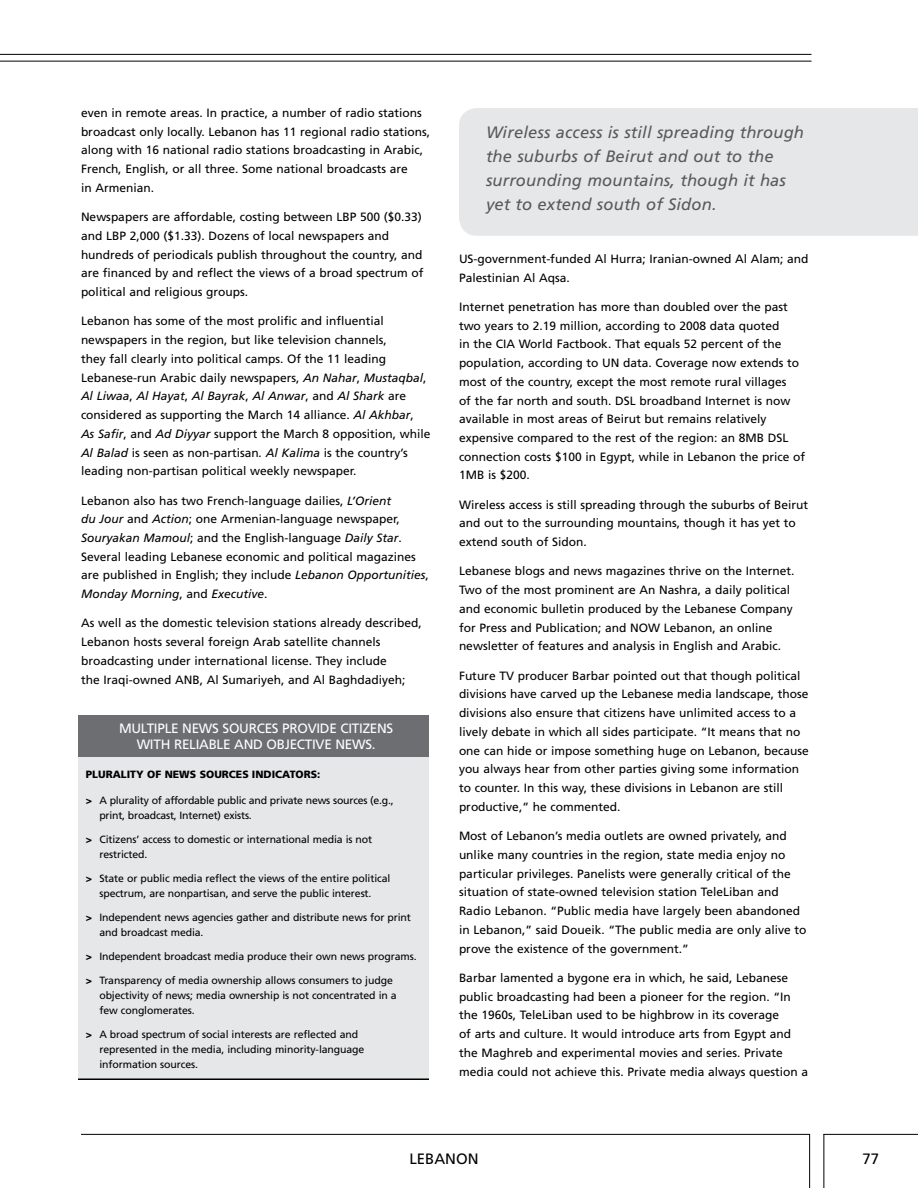
<style>
.page{position:relative;width:918px;height:1188px;background:#fff}
.page>*{position:absolute;margin:0;border:0;box-sizing:border-box;transform-origin:0 0}
.t1{font:italic 16.5px/24px "Frutiger LT Std";letter-spacing:.01em;color:#58595b}
.t2{font:15px "Frutiger LT Std";color:#000}
.t3{font:13.5px "Frutiger LT Std";letter-spacing:-.02em;color:#fff}
.t4{font:12px/18.8px "Frutiger LT Std";color:#000}
.t5{font:10.5px/15px "Frutiger LT Std";letter-spacing:-.01em;color:#000}
.t6{font:900 10.5px "Frutiger LT Std";color:#000}
.s1{font-style:italic}
.s2{font-weight:900}
</style>
<div class="page">
<hr style="left:81px;top:1134px;width:729px;height:1px;background:#000">
<hr style="left:809px;top:1134px;width:1px;height:54px;background:#000">
<hr style="left:823px;top:1134px;width:1px;height:54px;background:#000">
<hr style="left:823px;top:1134px;width:95px;height:1px;background:#000">
<hr style="left:0;top:61px;width:812px;height:1px;background:#000">
<hr style="left:0;top:54px;width:812px;height:1px;background:#000">
<div style="left:78px;top:749px;width:351px;height:330px;background:#e6e7e8"></div>
<div style="left:78px;top:715px;width:351px;height:42px;background:#6d6e71"></div>
<hr style="left:78px;top:1078px;width:351px;height:2px;background:#000">
<div style="left:459px;top:108px;width:459px;height:128px;background:#e6e7e8"></div>
<p class="t4" style="left:81px;top:103px;width:351px">even in remote areas. In practice, a number of radio stations broadcast only locally. Lebanon has 11 regional radio stations, along with 16 national radio stations broadcasting in Arabic, French, English, or all three. Some national broadcasts are<br>in Armenian.</p>
<p class="t4" style="left:81px;top:208px;width:344px">Newspapers are affordable, costing between LBP 500 ($0.33) and LBP 2,000 ($1.33). Dozens of local newspapers and hundreds of periodicals publish throughout the country, and are financed by and reflect the views of a broad spectrum of political and religious groups.</p>
<p class="t4" style="left:81px;top:312px;width:351px">Lebanon has some of the most prolific and influential newspapers in the region, but like television channels,<br>they fall clearly into political camps. Of the 11 leading Lebanese-run Arabic daily newspapers, <span class="s1">An Nahar</span>, <span class="s1">Mustaqbal</span>, <span class="s1">Al Liwaa</span>, <span class="s1">Al Hayat</span>, <span class="s1">Al Bayrak</span>, <span class="s1">Al Anwar</span>, and <span class="s1">Al Shark</span> are considered as supporting the March 14 alliance. <span class="s1">Al Akhbar</span>,<br><span class="s1">As Safir</span>, and <span class="s1">Ad Diyyar</span> support the March 8 opposition, while <span class="s1">Al Balad</span> is seen as non-partisan<span class="s1">. Al Kalima</span> is the country’s leading non-partisan political weekly newspaper.</p>
<p class="t4" style="left:81px;top:491px;width:349px">Lebanon also has two French-language dailies, <span class="s1">L’Orient<br>du Jour</span> and <span class="s1">Action</span>; one Armenian-language newspaper, <span class="s1">Souryakan Mamoul</span>; and the English-language <span class="s1">Daily Star</span>.<br>Several leading Lebanese economic and political magazines are published in English; they include <span class="s1">Lebanon Opportunities</span>, <span class="s1">Monday Morning</span>, and <span class="s1">Executive</span>.</p>
<p class="t4" style="left:81px;top:614px;width:342px">As well as the domestic television stations already described, Lebanon hosts several foreign Arab satellite channels broadcasting under international license. They include<br>the Iraqi-owned ANB, Al Sumariyeh, and Al Baghdadiyeh;</p>
<p class="t3" style="left:119px;top:720px;width:20px">Multiple</p>
<p class="t3" style="left:182px;top:720px;width:10px">news</p>
<p class="t3" style="left:223px;top:720px;width:26px">sources</p>
<p class="t3" style="left:282px;top:720px;width:34px">provide</p>
<p class="t3" style="left:340px;top:720px;width:7px">citi</p>
<p class="t3" style="left:363px;top:720px;width:16px">zens</p>
<p class="t3" style="left:137px;top:737px;width:10px">with</p>
<p class="t3" style="left:174px;top:737px;width:8px">reliable</p>
<p class="t3" style="left:234px;top:737px;width:11px">and</p>
<p class="t3" style="left:267px;top:737px;width:18px">objective</p>
<p class="t3" style="left:335px;top:737px;width:10px">news</p>
<p class="t3" style="left:372px;top:737px;width:5px">.</p>
<p class="t6" style="left:86px;top:768px;width:236px">PLURALITY OF NEWS SOURCES INDICATORS:</p>
<p class="t5" style="left:99px;top:793px;width:296px;text-indent:-14px"><span class="s2">&gt;</span> A plurality of affordable public and private news sources (e.g., print, broadcast, Internet) exists.</p>
<p class="t5" style="left:99px;top:832px;width:274px;text-indent:-14px"><span class="s2">&gt;</span> Citizens’ access to domestic or international media is not restricted.</p>
<p class="t5" style="left:86px;top:871px;width:306px;text-align:center"><span class="s2">&gt;</span> State or public media reflect the views of the entire political spectrum, are nonpartisan, and serve the public interest.</p>
<p class="t5" style="left:99px;top:910px;width:313px;text-indent:-14px"><span class="s2">&gt;</span> Independent news agencies gather and distribute news for print and broadcast media.</p>
<p class="t5" style="left:86px;top:949px;width:332px"><span class="s2">&gt;</span> Independent broadcast media produce their own news programs.</p>
<p class="t5" style="left:99px;top:973px;width:299px;text-indent:-14px"><span class="s2">&gt;</span> Transparency of media ownership allows consumers to judge objectivity of news; media ownership is not concentrated in a few conglomerates.</p>
<p class="t5" style="left:99px;top:1027px;width:266px;text-indent:-14px"><span class="s2">&gt;</span> A broad spectrum of social interests are reflected and represented in the media, including minority-language information sources.</p>
<h1 class="t1" style="left:486px;top:121px;width:320px">Wireless access is still spreading through the suburbs of Beirut and out to the surrounding mountains, though it has yet to extend south of Sidon.</h1>
<p class="t4" style="left:459px;top:249px;width:351px">US-government-funded Al Hurra; Iranian-owned Al Alam; and<br>Palestinian Al Aqsa.</p>
<p class="t4" style="left:459px;top:297px;width:348px">Internet penetration has more than doubled over the past two years to 2.19 million, according to 2008 data quoted<br>in the CIA World Factbook. That equals 52 percent of the population, according to UN data. Coverage now extends to most of the country, except the most remote rural villages<br>of the far north and south. DSL broadband Internet is now available in most areas of Beirut but remains relatively expensive compared to the rest of the region: an 8MB DSL connection costs $100 in Egypt, while in Lebanon the price of 1MB is $200.</p>
<p class="t4" style="left:459px;top:495px;width:351px">Wireless access is still spreading through the suburbs of Beirut and out to the surrounding mountains, though it has yet to extend south of Sidon.</p>
<p class="t4" style="left:459px;top:562px;width:337px">Lebanese blogs and news magazines thrive on the Internet.<br>Two of the most prominent are An Nashra, a daily political and economic bulletin produced by the Lebanese Company for Press and Publication; and NOW Lebanon, an online newsletter of features and analysis in English and Arabic.</p>
<p class="t4" style="left:459px;top:666px;width:351px">Future TV producer Barbar pointed out that though political divisions have carved up the Lebanese media landscape, those divisions also ensure that citizens have unlimited access to a lively debate in which all sides participate. “It means that no one can hide or impose something huge on Lebanon, because you always hear from other parties giving some information to counter. In this way, these divisions in Lebanon are still productive,” he commented.</p>
<p class="t4" style="left:459px;top:827px;width:349px">Most of Lebanon’s media outlets are owned privately, and unlike many countries in the region, state media enjoy no particular privileges. Panelists were generally critical of the situation of state-owned television station TeleLiban and Radio Lebanon. “Public media have largely been abandoned in Lebanon,” said Doueik. “The public media are only alive to prove the existence of the government.”</p>
<p class="t4" style="left:459px;top:968px;width:351px">Barbar lamented a bygone era in which, he said, Lebanese public broadcasting had been a pioneer for the region. “In the 1960s, TeleLiban used to be highbrow in its coverage<br>of arts and culture. It would introduce arts from Egypt and the Maghreb and experimental movies and series. Private media could not achieve this. Private media always question a</p>
<p class="t2" style="left:409px;top:1150px;width:18px">Leban</p>
<p class="t2" style="left:456px;top:1150px;width:21px">on</p>
<p class="t2" style="left:862px;top:1150px;width:18px">77</p>
</div>
